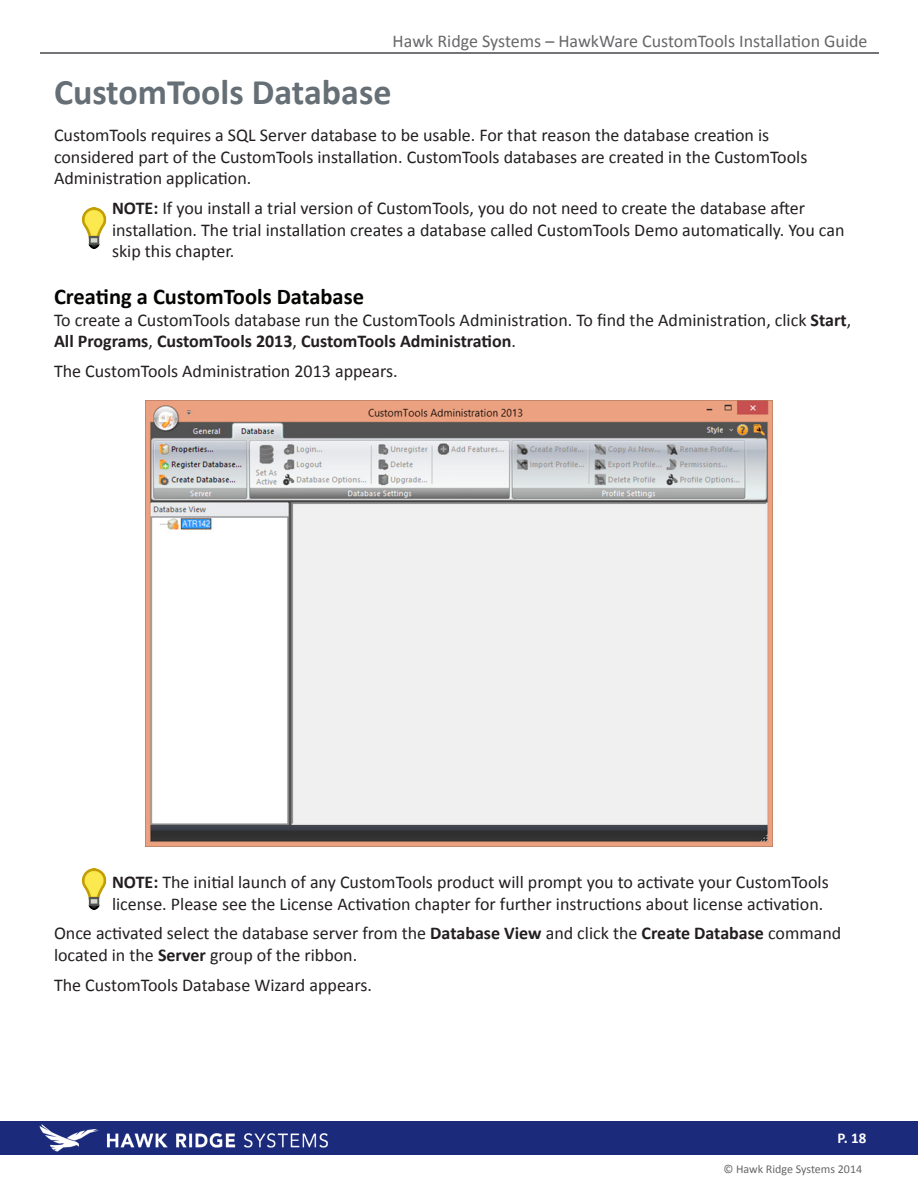
<style>
.page{position:relative;width:918px;height:1188px;background:#fff}
.page>*{position:absolute;margin:0;border:0;box-sizing:border-box;transform-origin:0 0}
.t1{font:700 36px "Calibri";color:#656f75}
.t2{font:700 22.5px "Calibri";color:#040503}
.t3{font:18px/21.6px "Calibri";color:#231f20}
.t4{font:18px "Calibri";color:#67676a}
.t5{font:700 15px "Calibri";color:#fff}
.t6{font:12px "Calibri";color:#67676a}
.s1{font-weight:700}
</style>
<div class="page">
<hr style="left:40px;top:52px;width:838px;height:2px;background:#727477">
<div style="left:0;top:1121px;width:918px;height:34px;background:#1b2a7a"></div>
<img style="left:39px;top:1124px;width:60px;height:28px">
<img style="left:107px;top:1133px;width:221px;height:15px">
<img style="left:81px;top:207px;width:26px;height:42px">
<img style="left:145px;top:400px;width:628px;height:446px">
<img style="left:81px;top:868px;width:26px;height:42px">
<p class="t4" style="left:393px;top:30px;width:476px">Hawk Ridge Systems – HawkWare CustomTools Installation Guide</p>
<h1 class="t1" style="left:54px;top:69px;width:339px">CustomTools Database</h1>
<p class="t3" style="left:54px;top:124px;width:755px">CustomTools requires a SQL Server database to be usable. For that reason the database creation is considered part of the CustomTools installation. CustomTools databases are created in the CustomTools<br>Administration application.</p>
<p class="t3" style="left:112px;top:197px;width:734px"><span class="s1">NOTE:</span> If you install a trial version of CustomTools, you do not need to create the database after installation. The trial installation creates a database called CustomTools Demo automatically. You can skip this chapter.</p>
<p class="t2" style="left:54px;top:282px;width:312px">Creating a CustomTools Database</p>
<p class="t3" style="left:54px;top:309px;width:799px">To create a CustomTools database run the CustomTools Administration. To find the Administration, click <span class="s1">Start</span>,<br><span class="s1">All Programs</span>, <span class="s1">CustomTools 2013</span>, <span class="s1">CustomTools Administration</span>.</p>
<p class="t3" style="left:54px;top:360px;width:345px">The CustomTools Administration 2013 appears.</p>
<p class="t3" style="left:112px;top:872px;width:718px"><span class="s1">NOTE:</span> The initial launch of any CustomTools product will prompt you to activate your CustomTools license. Please see the License Activation chapter for further instructions about license activation.</p>
<p class="t3" style="left:54px;top:922px;width:789px">Once activated select the database server from the <span class="s1">Database View</span> and click the <span class="s1">Create Database</span> command located in the <span class="s1">Server</span> group of the ribbon.</p>
<p class="t3" style="left:54px;top:974px;width:320px">The CustomTools Database Wizard appears.</p>
<p class="t5" style="left:838px;top:1128px;width:30px">P. 18</p>
<p class="t6" style="left:723px;top:1162px;width:140px">© Hawk Ridge Systems 2014</p>
</div>
